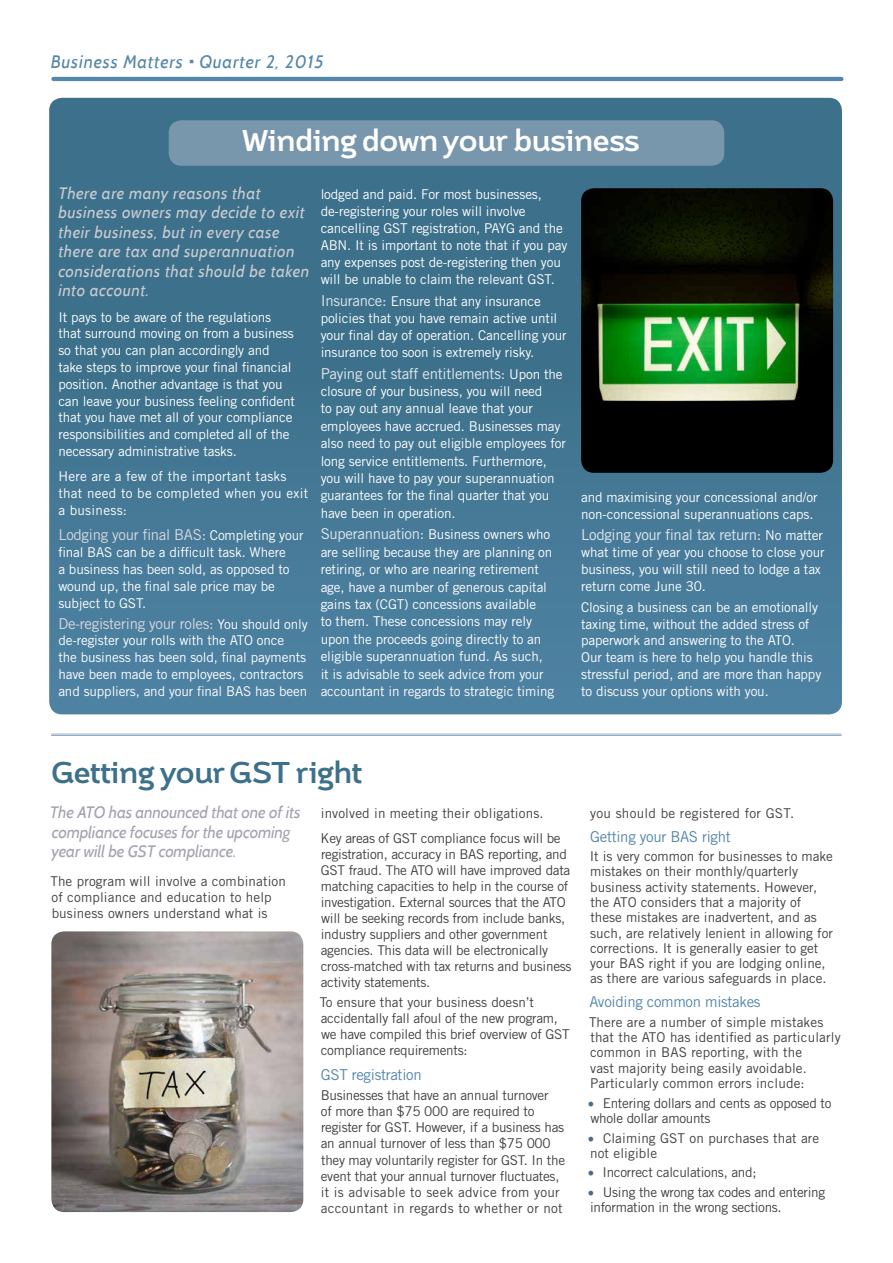
<style>
.page{position:relative;width:893px;height:1263px;background:#fff}
.page>*{position:absolute;margin:0;border:0;box-sizing:border-box;transform-origin:0 0}
.t1{font:700 30px "Brisko Sans";letter-spacing:-.04em;color:#fff}
.t2{font:700 30px "Brisko Sans";letter-spacing:-.03em;color:#3c708b}
.t3{font:italic 18px "Cabin";letter-spacing:.045em;color:#5487aa}
.t4{font:italic 16.5px/19.5px "Cabin";letter-spacing:.03em;color:#cacbd0}
.t5{font:italic 16.5px/19.5px "Cabin";letter-spacing:-.01em;color:#a2a4ae}
.t6{font:15px "Trade Gothic LT Std";letter-spacing:-.02em;color:#d7d7df}
.t7{font:15px "Trade Gothic LT Std";letter-spacing:-.02em;color:#e2e7ed}
.t8{font:15px "Trade Gothic LT Std";letter-spacing:-.02em;color:#5487aa}
.t9{font:13.5px/16.8px "Trade Gothic LT Std";letter-spacing:-.01em;color:#fff}
.t10{font:13.5px/16px "Trade Gothic LT Std";letter-spacing:-.02em;color:#414042}
.t11{font:13.5px/15.3px "Trade Gothic LT Std";letter-spacing:.01em;color:#414042}
.t12{font:13.5px/15.3px "Trade Gothic LT Std";color:#414042}
.t13{font:13.5px/16.8px "Trade Gothic LT Std";letter-spacing:.02em;color:#fff}
.t14{font:13.5px "Trade Gothic LT Std";letter-spacing:.02em;color:#414042}
.s1{font-size:13.5px;color:#fff}
.s2{font-size:15px;color:#e2e7ed}
.s3{font-family:"Minion Pro";font-size:18px;color:#446d89}
</style>
<div class="page">
<svg style="left:49px;top:98px;width:793px;height:616px;background:#437693"></svg>
<hr style="left:53px;top:77px;width:788px;height:4px;background:#5487aa">
<div style="left:169px;top:120px;width:555px;height:46px;background:#7897ac;border-radius:13px"></div>
<hr style="left:51px;top:735px;width:790px;height:1px;background:#92acc5">
<hr style="left:51px;top:734px;width:790px;height:1px;background:#92acc5">
<img style="left:581px;top:188px;width:252px;height:285px">
<img style="left:51px;top:931px;width:252px;height:281px">
<h2 class="t3" style="left:51px;top:51px;width:275px">Business Matters Quarter 2, 2015</h2>
<h1 class="t1" style="left:243px;top:121px;width:398px">Winding down your business</h1>
<p class="t4" style="left:58px;top:183px;width:253px">There are many reasons that business owners may decide to exit their business, but in every case there are tax and superannuation considerations that should be taken into account.</p>
<p class="t9" style="left:58px;top:308px;width:238px">It pays to be aware of the regulations that surround moving on from a business so that you can plan accordingly and take steps to improve your final financial position. Another advantage is that you can leave your business feeling confident that you have met all of your compliance responsibilities and completed all of the necessary administrative tasks.</p>
<p class="t13" style="left:58px;top:468px;width:251px">Here are a few of the important tasks that need to be completed when you exit a business:</p>
<p class="t6" style="left:58px;top:526px;width:247px">Lodging your final BAS: <span class="s1">Completing your</span></p>
<p class="t9" style="left:58px;top:544px;width:233px">final BAS can be a difficult task. Where a business has been sold, as opposed to wound up, the final sale price may be subject to GST.</p>
<p class="t6" style="left:58px;top:614px;width:251px">De-registering your roles: <span class="s1">You should only</span></p>
<p class="t9" style="left:58px;top:632px;width:250px">de-register your rolls with the ATO once<br>the business has been sold, final payments have been made to employees, contractors and suppliers, and your final BAS has been</p>
<p class="t9" style="left:321px;top:185px;width:248px">lodged and paid. For most businesses, de-registering your roles will involve cancelling GST registration, PAYG and the ABN. It is important to note that if you pay any expenses post de-registering then you will be unable to claim the relevant GST.</p>
<p class="t9" style="left:321px;top:292px;width:247px"><span class="s2">Insurance:</span> Ensure that any insurance policies that you have remain active until your final day of operation. Cancelling your insurance too soon is extremely risky.</p>
<p class="t7" style="left:321px;top:364px;width:243px">Paying out staff entitlements: <span class="s1">Upon the</span></p>
<p class="t9" style="left:321px;top:382px;width:247px;line-height:17.4px">closure of your business, you will need<br>to pay out any annual leave that your employees have accrued. Businesses may also need to pay out eligible employees for long service entitlements. Furthermore, you will have to pay your superannuation guarantees for the final quarter that you have been in operation.</p>
<p class="t9" style="left:321px;top:526px;width:235px;line-height:17.4px"><span class="s2">Superannuation:</span> Business owners who are selling because they are planning on retiring, or who are nearing retirement age, have a number of generous capital gains tax (CGT) concessions available<br>to them. These concessions may rely upon the proceeds going directly to an eligible superannuation fund. As such, it is advisable to seek advice from your accountant in regards to strategic timing</p>
<p class="t9" style="left:581px;top:489px;width:238px">and maximising your concessional and/or non-concessional superannuations caps.</p>
<p class="t7" style="left:581px;top:526px;width:243px">Lodging your final tax return: <span class="s1">No matter</span></p>
<p class="t9" style="left:581px;top:544px;width:245px">what time of year you choose to close your business, you will still need to lodge a tax return come June 30.</p>
<p class="t9" style="left:581px;top:598px;width:242px">Closing a business can be an emotionally taxing time, without the added stress of paperwork and answering to the ATO.<br>Our team is here to help you handle this stressful period, and are more than happy to discuss your options with you.</p>
<h1 class="t2" style="left:51px;top:753px;width:312px">Getting your GST right</h1>
<p class="t5" style="left:50px;top:802px;width:252px">The ATO has announced that one of its compliance focuses for the upcoming year will be GST compliance.</p>
<p class="t11" style="left:50px;top:873px;width:237px;line-height:15.8px">The program will involve a combination of compliance and education to help business owners understand what is</p>
<p class="t11" style="left:321px;top:801px;width:242px;line-height:24.6px">involved in meeting their obligations.<br>Key areas of GST compliance focus will be</p>
<p class="t10" style="left:321px;top:845px;width:252px">registration, accuracy in BAS reporting, and GST fraud. The ATO will have improved data matching capacities to help in the course of investigation. External sources that the ATO will be seeking records from include banks, industry suppliers and other government agencies. This data will be electronically cross-matched with tax returns and business activity statements.</p>
<p class="t10" style="left:320px;top:994px;width:251px">To ensure that your business doesn’t accidentally fall afoul of the new program, we have compiled this brief overview of GST compliance requirements:</p>
<p class="t8" style="left:321px;top:1065px;width:102px">GST registration</p>
<p class="t10" style="left:321px;top:1087px;width:246px">Businesses that have an annual turnover<br>of more than $75 000 are required to register for GST. However, if a business has an annual turnover of less than $75 000 they may voluntarily register for GST. In the event that your annual turnover fluctuates, it is advisable to seek advice from your accountant in regards to whether or not</p>
<p class="t14" style="left:590px;top:805px;width:205px">you should be registered for GST.</p>
<p class="t8" style="left:590px;top:827px;width:142px">Getting your BAS right</p>
<p class="t12" style="left:590px;top:848px;width:245px">It is very common for businesses to make mistakes on their monthly/quarterly business activity statements. However, the ATO considers that a majority of these mistakes are inadvertent, and as such, are relatively lenient in allowing for corrections. It is generally easier to get your BAS right if you are lodging online, as there are various safeguards in place.</p>
<p class="t8" style="left:589px;top:993px;width:173px">Avoiding common mistakes</p>
<p class="t11" style="left:589px;top:1014px;width:253px">There are a number of simple mistakes that the ATO has identified as particularly common in BAS reporting, with the<br>vast majority being easily avoidable.<br>Particularly common errors include:</p>
<p class="t10" style="left:588px;top:1095px;width:245px;line-height:15.3px"><span class="s3">•</span> Entering dollars and cents as opposed to whole dollar amounts</p>
<p class="t11" style="left:588px;top:1130px;width:233px"><span class="s3">•</span> Claiming GST on purchases that are not eligible</p>
<p class="t10" style="left:588px;top:1164px;width:170px"><span class="s3">•</span> Incorrect calculations, and;</p>
<p class="t10" style="left:588px;top:1184px;width:239px;line-height:15.3px"><span class="s3">•</span> Using the wrong tax codes and entering information in the wrong sections.</p>
</div>
